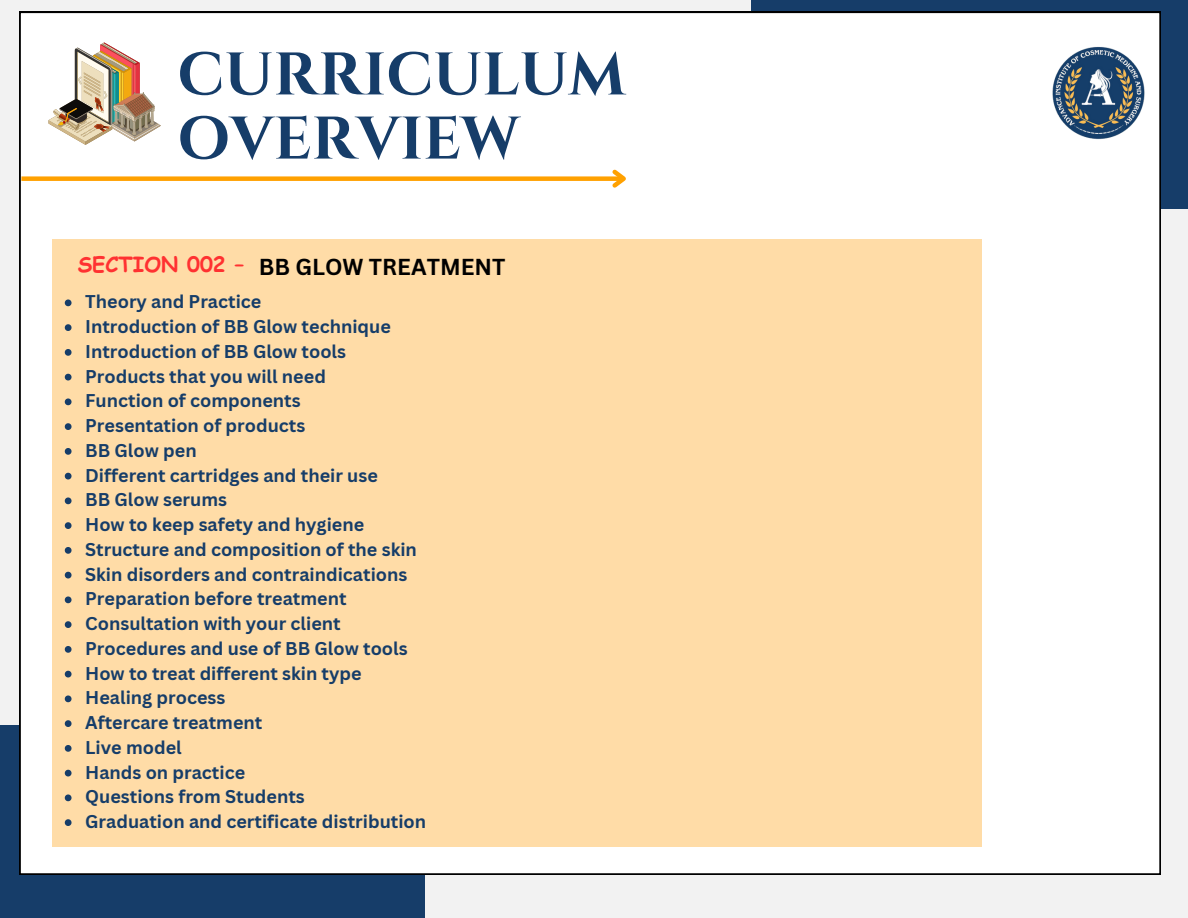
<style>
.page{position:relative;width:1188px;height:918px;background:#f2f2f2}
.page>*{position:absolute;margin:0;border:0;box-sizing:border-box;transform-origin:0 0}
.t1{font:700 60px/64.2px "Cinzel";color:#163d69}
.t2{font:700 22.5px "Canva Sans";color:#000}
.t3{font:700 21px "Comic Sans MS";color:#ff3131}
.t4{font:700 18px "Canva Sans";color:#163d69}
</style>
<div class="page">
<div style="left:752px;top:0;width:436px;height:209px;background:#163d69"></div>
<div style="left:0;top:725px;width:425px;height:193px;background:#163d69"></div>
<div style="left:20px;top:12px;width:1140px;height:862px;background:#fff"></div>
<img style="left:1047px;top:42px;width:99px;height:99px">
<img style="left:49px;top:42px;width:112px;height:103px">
<div style="left:21px;top:176px;width:603px;height:5px;background:#ffa100"></div>
<svg style="left:608px;top:166px;width:23px;height:26px"></svg>
<div style="left:53px;top:240px;width:929px;height:607px;background:#ffdca7"></div>
<svg style="left:65px;top:299px;width:7px;height:7px"></svg>
<svg style="left:65px;top:324px;width:7px;height:7px"></svg>
<svg style="left:65px;top:349px;width:7px;height:7px"></svg>
<svg style="left:65px;top:374px;width:7px;height:6px"></svg>
<svg style="left:65px;top:398px;width:7px;height:7px"></svg>
<svg style="left:65px;top:423px;width:7px;height:7px"></svg>
<svg style="left:65px;top:448px;width:7px;height:7px"></svg>
<svg style="left:65px;top:473px;width:7px;height:6px"></svg>
<svg style="left:65px;top:497px;width:7px;height:7px"></svg>
<svg style="left:65px;top:522px;width:7px;height:7px"></svg>
<svg style="left:65px;top:547px;width:7px;height:7px"></svg>
<svg style="left:65px;top:572px;width:7px;height:6px"></svg>
<svg style="left:65px;top:596px;width:7px;height:7px"></svg>
<svg style="left:65px;top:621px;width:7px;height:7px"></svg>
<svg style="left:65px;top:646px;width:7px;height:7px"></svg>
<svg style="left:65px;top:671px;width:7px;height:6px"></svg>
<svg style="left:65px;top:695px;width:7px;height:7px"></svg>
<svg style="left:65px;top:720px;width:7px;height:7px"></svg>
<svg style="left:65px;top:745px;width:7px;height:7px"></svg>
<svg style="left:65px;top:770px;width:7px;height:6px"></svg>
<svg style="left:65px;top:794px;width:7px;height:7px"></svg>
<svg style="left:65px;top:819px;width:7px;height:7px"></svg>
<p class="t1" style="left:177px;top:44px;width:450px">CURRICULUM<br>OVERVIEW</p>
<h2 class="t3" style="left:78px;top:249px;width:168px">SECTION 002 –</h2>
<h2 class="t2" style="left:259px;top:251px;width:248px">BB GLOW TREATMENT</h2>
<p class="t4" style="left:85px;top:289px;width:178px">Theory and Practice</p>
<p class="t4" style="left:85px;top:314px;width:307px">Introduction of BB Glow technique</p>
<p class="t4" style="left:85px;top:339px;width:262px">Introduction of BB Glow tools</p>
<p class="t4" style="left:85px;top:364px;width:242px">Products that you will need</p>
<p class="t4" style="left:85px;top:388px;width:217px">Function of components</p>
<p class="t4" style="left:85px;top:413px;width:222px">Presentation of products</p>
<p class="t4" style="left:85px;top:438px;width:113px">BB Glow pen</p>
<p class="t4" style="left:85px;top:463px;width:294px">Different cartridges and their use</p>
<p class="t4" style="left:85px;top:487px;width:143px">BB Glow serums</p>
<p class="t4" style="left:85px;top:512px;width:281px">How to keep safety and hygiene</p>
<p class="t4" style="left:85px;top:537px;width:333px">Structure and composition of the skin</p>
<p class="t4" style="left:85px;top:562px;width:324px">Skin disorders and contraindications</p>
<p class="t4" style="left:85px;top:586px;width:263px">Preparation before treatment</p>
<p class="t4" style="left:85px;top:611px;width:257px">Consultation with your client</p>
<p class="t4" style="left:85px;top:636px;width:324px">Procedures and use of BB Glow tools</p>
<p class="t4" style="left:85px;top:661px;width:278px">How to treat different skin type</p>
<p class="t4" style="left:85px;top:685px;width:142px">Healing process</p>
<p class="t4" style="left:85px;top:710px;width:179px">Aftercare treatment</p>
<p class="t4" style="left:85px;top:735px;width:98px">Live model</p>
<p class="t4" style="left:85px;top:760px;width:161px">Hands on practice</p>
<p class="t4" style="left:85px;top:784px;width:221px">Questions from Students</p>
<p class="t4" style="left:85px;top:809px;width:342px">Graduation and certificate distribution</p>
</div>
